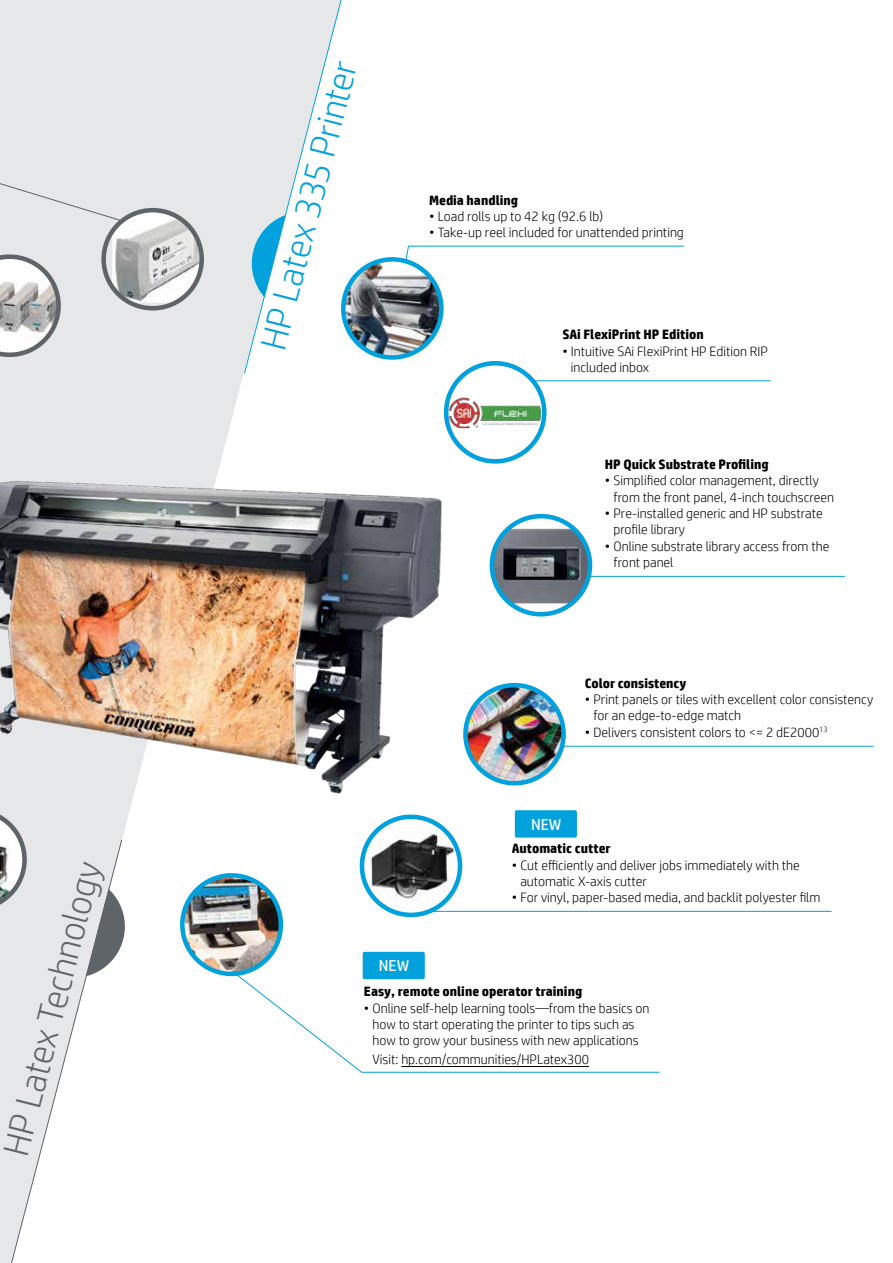
<style>
.page{position:relative;width:893px;height:1263px;background:#fff}
.page>*{position:absolute;margin:0;border:0;box-sizing:border-box;transform-origin:0 0}
.t1{font:300 36.3px "HP Simplified";color:#5e6468}
.t2{font:300 36.3px "HP Simplified";color:#00a1dd}
.t3{font:15.75px "HP Simplified";color:#fff}
.t4{font:300 13.65px/16.4px "HP Simplified";color:#000}
.t5{font:700 13.65px "HP Simplified";color:#000}
</style>
<div class="page">
<hr style="left:408px;top:246px;width:276px;height:1px;background:#00a1dd">
<hr style="left:591px;top:576px;width:254px;height:1px;background:#00a1dd">
<hr style="left:531px;top:380px;width:239px;height:1px;background:#00a1dd">
<hr style="left:557px;top:746px;width:316px;height:1px;background:#00a1dd">
<hr style="left:425px;top:911px;width:407px;height:1px;background:#00a1dd">
<hr style="left:362px;top:1072px;width:297px;height:1px;background:#00a1dd">
<svg style="left:405px;top:246px;width:4px;height:14px"></svg>
<svg style="left:341px;top:1055px;width:21px;height:18px"></svg>
<svg style="left:0;top:0;width:341px;height:1263px"></svg>
<svg style="left:0;top:809px;width:126px;height:179px"></svg>
<svg style="left:6px;top:839px;width:117px;height:424px"></svg>
<svg style="left:244px;top:0;width:99px;height:374px"></svg>
<hr style="left:401px;top:1066px;width:188px;height:1px;background:#000">
<img style="left:0;top:448px;width:442px;height:361px">
<img style="left:343px;top:261px;width:98px;height:93px">
<div style="left:341px;top:257px;width:103px;height:103px;border:5px solid #00a1dd;border-radius:50%"></div>
<img style="left:450px;top:397px;width:90px;height:31px">
<div style="left:444px;top:361px;width:102px;height:103px;border:5px solid #00a1dd;border-radius:50%"></div>
<img style="left:492px;top:529px;width:98px;height:74px">
<div style="left:490px;top:514px;width:102px;height:102px;border:5px solid #00a1dd;border-radius:50%"></div>
<img style="left:362px;top:817px;width:98px;height:98px;border-radius:49px">
<div style="left:360px;top:814px;width:102px;height:103px;border:5px solid #00a1dd;border-radius:50%"></div>
<img style="left:465px;top:686px;width:99px;height:95px">
<div style="left:463px;top:683px;width:103px;height:102px;border:5px solid #00a1dd;border-radius:50%"></div>
<img style="left:125px;top:211px;width:77px;height:92px">
<div style="left:101px;top:208px;width:103px;height:102px;border:5px solid #5e6468;border-radius:50%"></div>
<svg style="left:0;top:182px;width:125px;height:175px"></svg>
<div style="left:515px;top:810px;width:62px;height:28px;background:#00a1dd;border-radius:2px"></div>
<div style="left:363px;top:952px;width:62px;height:27px;background:#00a1dd;border-radius:2px"></div>
<h1 class="t1" style="left:-4px;top:1150px;width:304px;rotate:-76deg">HP Latex Technology</h1>
<h1 class="t2" style="left:253px;top:344px;width:298px;rotate:-76deg">HP Latex 335 Printer</h1>
<p class="t5" style="left:429px;top:192px;width:90px">Media handling</p>
<p class="t4" style="left:429px;top:208px;width:176px">• Load rolls up to 42 kg (92.6 lb)</p>
<p class="t4" style="left:429px;top:224px;width:256px">• Take-up reel included for unattended printing</p>
<p class="t5" style="left:562px;top:327px;width:143px">SAi FlexiPrint HP Edition</p>
<p class="t4" style="left:571px;top:343px;width:198px;text-indent:-9px">• Intuitive SAi FlexiPrint HP Edition RIP included inbox</p>
<p class="t5" style="left:605px;top:456px;width:165px">HP Quick Substrate Profiling</p>
<p class="t4" style="left:613px;top:472px;width:222px;text-indent:-9px">• Simplified color management, directly from the front panel, 4-inch touchscreen</p>
<p class="t4" style="left:613px;top:505px;width:211px;text-indent:-9px">• Pre-installed generic and HP substrate profile library</p>
<p class="t4" style="left:613px;top:537px;width:217px;text-indent:-9px">• Online substrate library access from the front panel</p>
<p class="t3" style="left:379px;top:956px;width:32px">NEW</p>
<p class="t5" style="left:585px;top:675px;width:103px">Color consistency</p>
<p class="t4" style="left:593px;top:691px;width:281px;text-indent:-9px">• Print panels or tiles with excellent color consistency for an edge-to-edge match</p>
<p class="t4" style="left:585px;top:723px;width:244px">• Delivers consistent colors to &lt;= 2 dE2000<sup>13</sup></p>
<p class="t3" style="left:531px;top:815px;width:32px">NEW</p>
<p class="t5" style="left:512px;top:841px;width:100px">Automatic cutter</p>
<p class="t4" style="left:520px;top:857px;width:281px;text-indent:-9px">• Cut efficiently and deliver jobs immediately with the automatic X-axis cutter</p>
<p class="t4" style="left:512px;top:889px;width:310px">• For vinyl, paper-based media, and backlit polyester film</p>
<p class="t5" style="left:364px;top:983px;width:220px">Easy, remote online operator training</p>
<p class="t4" style="left:364px;top:999px;width:287px;text-align:center">• Online self-help learning tools—from the basics on how to start operating the printer to tips such as how to grow your business with new applications</p>
<p class="t4" style="left:373px;top:1050px;width:218px">Visit: hp.com/communities/HPLatex300</p>
</div>
